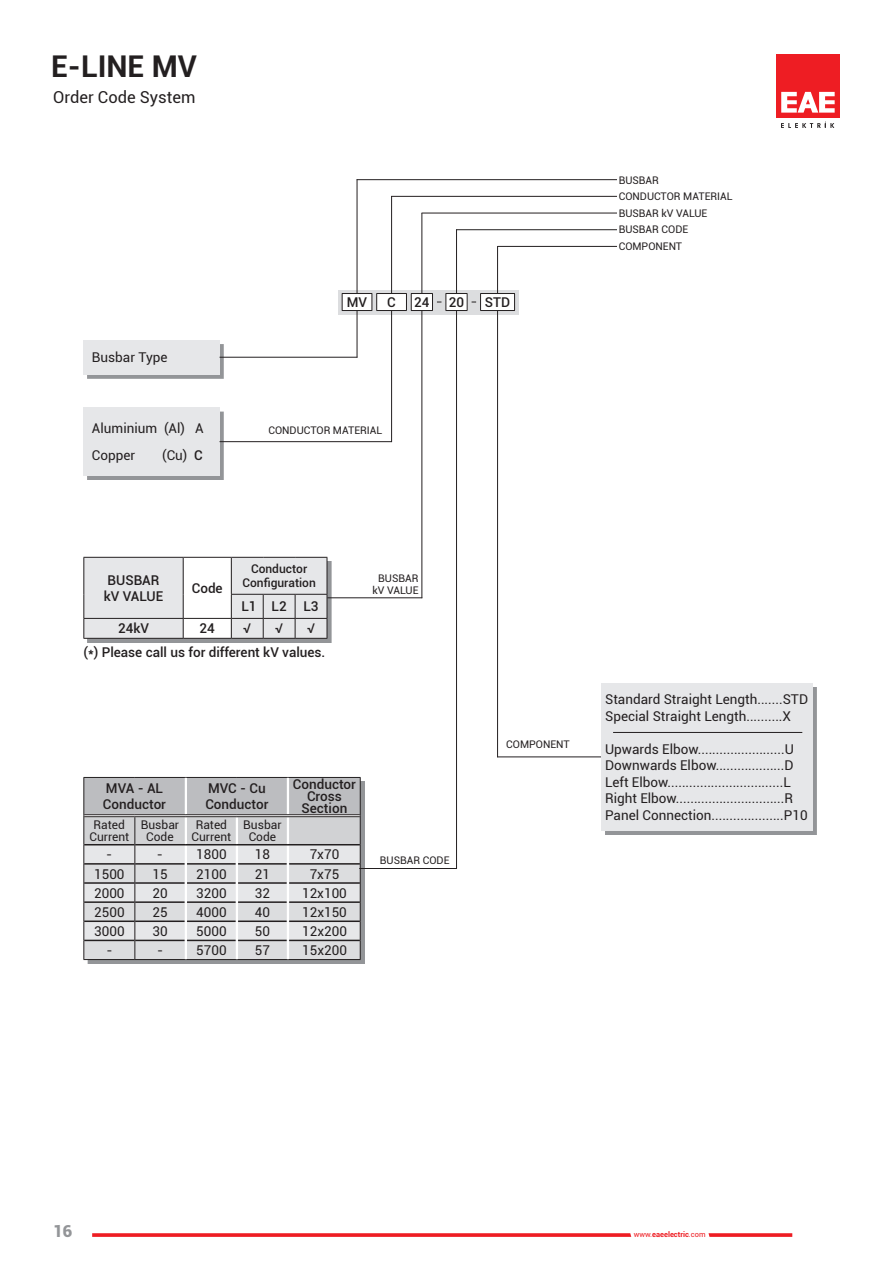
<style>
.page{position:relative;width:893px;height:1263px;background:#fff}
.page>*{position:absolute;margin:0;border:0;box-sizing:border-box;transform-origin:0 0}
.t1{font:700 30px "Roboto";color:#231f20}
.t2{font:16.5px "Roboto";color:#231f20}
.t3{font:900 16.5px "Roboto";color:#939598}
.t4{font:13.5px/16.5px "Roboto";color:#231f20}
.t5{font:500 13.5px/16.2px "Roboto";color:#231f20}
.t6{font:12px/12px "Roboto";color:#231f20;text-align:center}
.t7{font:500 12px/14.4px "Roboto";color:#231f20;text-align:center}
.t8{font:10.5px/16.5px "Roboto";color:#231f20}
.t9{font:700 7.5px "Roboto";color:#ee1d23}
.s1{font-weight:500}
.s2{font-weight:400}
</style>
<div class="page">
<div style="left:776px;top:54px;width:64px;height:64px;background:#ee1d23"></div>
<svg style="left:781px;top:92px;width:54px;height:21px"></svg>
<svg style="left:781px;top:122px;width:53px;height:6px"></svg>
<svg style="left:92px;top:1233px;width:700px;height:4px;background:#f0474c"></svg>
<div style="left:338px;top:290px;width:180px;height:24px;background:#dcdddf"></div>
<div style="left:342px;top:293px;width:30px;height:17px;background:#fff"></div>
<hr style="left:342px;top:293px;width:30px;height:1px;background:#231f20">
<svg style="left:342px;top:294px;width:1px;height:16px"></svg>
<hr style="left:342px;top:310px;width:30px;height:1px;background:#231f20">
<svg style="left:88px;top:344px;width:136px;height:35px"></svg>
<div style="left:83px;top:340px;width:137px;height:34px;background:#e6e7e9"></div>
<div style="left:88px;top:412px;width:136px;height:68px;background:#939598"></div>
<div style="left:83px;top:408px;width:137px;height:68px;background:#e6e7e9"></div>
<div style="left:88px;top:561px;width:244px;height:82px;background:#939598"></div>
<svg style="left:83px;top:557px;width:245px;height:81px;background:#e1e1e3"></svg>
<hr style="left:83px;top:638px;width:100px;height:1px;background:#231f20">
<hr style="left:183px;top:638px;width:48px;height:1px;background:#231f20">
<hr style="left:231px;top:638px;width:32px;height:1px;background:#231f20">
<hr style="left:263px;top:638px;width:32px;height:1px;background:#231f20">
<hr style="left:295px;top:638px;width:32px;height:1px;background:#231f20">
<div style="left:377px;top:293px;width:29px;height:17px;background:#fff"></div>
<hr style="left:376px;top:293px;width:31px;height:1px;background:#231f20">
<svg style="left:372px;top:294px;width:5px;height:16px"></svg>
<hr style="left:376px;top:310px;width:31px;height:1px;background:#231f20">
<div style="left:481px;top:293px;width:34px;height:17px;background:#fff"></div>
<hr style="left:480px;top:293px;width:35px;height:1px;background:#231f20">
<svg style="left:514px;top:294px;width:1px;height:16px"></svg>
<hr style="left:480px;top:310px;width:35px;height:1px;background:#231f20">
<svg style="left:406px;top:293px;width:75px;height:18px"></svg>
<hr style="left:497px;top:246px;width:1px;height:47px;background:#231f20">
<hr style="left:497px;top:310px;width:1px;height:447px;background:#231f20">
<hr style="left:456px;top:229px;width:1px;height:64px;background:#231f20">
<hr style="left:456px;top:310px;width:1px;height:559px;background:#231f20">
<hr style="left:421px;top:213px;width:1px;height:80px;background:#231f20">
<hr style="left:421px;top:310px;width:1px;height:288px;background:#231f20">
<hr style="left:391px;top:196px;width:1px;height:97px;background:#231f20">
<hr style="left:391px;top:310px;width:1px;height:132px;background:#231f20">
<hr style="left:357px;top:179px;width:1px;height:114px;background:#231f20">
<hr style="left:357px;top:310px;width:1px;height:48px;background:#231f20">
<hr style="left:498px;top:246px;width:119px;height:1px;background:#231f20">
<hr style="left:497px;top:756px;width:104px;height:1px;background:#231f20">
<hr style="left:456px;top:229px;width:161px;height:1px;background:#231f20">
<hr style="left:421px;top:213px;width:196px;height:1px;background:#231f20">
<hr style="left:220px;top:357px;width:137px;height:1px;background:#231f20">
<hr style="left:220px;top:441px;width:172px;height:1px;background:#231f20">
<hr style="left:327px;top:597px;width:95px;height:1px;background:#231f20">
<hr style="left:391px;top:196px;width:226px;height:1px;background:#231f20">
<hr style="left:357px;top:179px;width:260px;height:1px;background:#231f20">
<div style="left:88px;top:781px;width:277px;height:183px;background:#939598"></div>
<hr style="left:83px;top:959px;width:52px;height:1px;background:#231f20">
<hr style="left:135px;top:959px;width:51px;height:1px;background:#231f20">
<hr style="left:186px;top:959px;width:51px;height:1px;background:#231f20">
<hr style="left:237px;top:959px;width:51px;height:1px;background:#231f20">
<hr style="left:288px;top:959px;width:73px;height:1px;background:#231f20">
<svg style="left:83px;top:777px;width:278px;height:182px;background:#cacbcd"></svg>
<div style="left:605px;top:687px;width:211px;height:148px;background:linear-gradient(to right,#939598,#939598)"></div>
<div style="left:601px;top:683px;width:211px;height:147px;background:#e6e7e9"></div>
<hr style="left:613px;top:732px;width:189px;height:1px;background:#231f20">
<hr style="left:359px;top:868px;width:98px;height:1px;background:#231f20">
<h1 class="t1" style="left:51px;top:45px;width:147px">E-LINE MV</h1>
<p class="t2" style="left:53px;top:86px;width:144px">Order Code System</p>
<p class="t4" style="left:92px;top:349px;width:77px">Busbar Type</p>
<p class="t4" style="left:92px;top:414px;width:113px;line-height:27px">Aluminium (Al) A<br>Copper</p>
<p class="t4" style="left:162px;top:447px;width:42px">(Cu) <span class="s1">C</span></p>
<p class="t5" style="left:347px;top:294px;width:22px">MV</p>
<p class="t5" style="left:387px;top:294px;width:10px">C</p>
<p class="t5" style="left:414px;top:294px;width:17px">24</p>
<p class="t5" style="left:449px;top:294px;width:17px">20</p>
<p class="t5" style="left:485px;top:294px;width:27px">STD</p>
<p class="t8" style="left:268px;top:422px;width:115px">CONDUCTOR MATERIAL</p>
<p class="t8" style="left:619px;top:171px;width:115px">BUSBAR<br>CONDUCTOR MATERIAL<br>BUSBAR kV VALUE<br>BUSBAR CODE<br>COMPONENT</p>
<p class="t5" style="left:104px;top:571px;width:61px">BUSBAR kV VALUE</p>
<p class="t5" style="left:192px;top:579px;width:32px">Code</p>
<p class="t7" style="left:242px;top:561px;width:75px">Conductor<br>Configuration</p>
<p class="t5" style="left:241px;top:598px;width:79px">L1 L2 L3</p>
<p class="t5" style="left:118px;top:620px;width:32px">24kV</p>
<p class="t5" style="left:200px;top:620px;width:17px">24</p>
<p class="t5" style="left:243px;top:620px;width:9px">√</p>
<p class="t5" style="left:275px;top:620px;width:9px">√</p>
<p class="t5" style="left:307px;top:620px;width:9px">√</p>
<p class="t5" style="left:83px;top:644px;width:243px">(*) Please call us for different kV values.</p>
<p class="t8" style="left:373px;top:571px;width:47px;line-height:12.6px;text-align:center">BUSBAR kV VALUE</p>
<p class="t5" style="left:103px;top:779px;width:65px">MVA - AL<br>Conductor</p>
<p class="t5" style="left:205px;top:779px;width:65px">MVC - Cu<br>Conductor</p>
<p class="t5" style="left:293px;top:778px;width:65px;line-height:12px;text-align:center">Conductor<br>Cross<br>Section</p>
<p class="t6" style="left:89px;top:818px;width:41px">Rated<br>Current</p>
<p class="t6" style="left:141px;top:818px;width:40px">Busbar<br>Code</p>
<p class="t6" style="left:191px;top:818px;width:41px">Rated<br>Current</p>
<p class="t6" style="left:243px;top:818px;width:40px">Busbar<br>Code</p>
<p class="t4" style="left:106px;top:846px;width:8px">-</p>
<p class="t4" style="left:157px;top:846px;width:8px">-</p>
<p class="t4" style="left:196px;top:846px;width:32px">1800</p>
<p class="t4" style="left:255px;top:846px;width:17px">18</p>
<p class="t4" style="left:310px;top:846px;width:31px">7x70</p>
<p class="t4" style="left:94px;top:865px;width:32px">1500</p>
<p class="t4" style="left:152px;top:865px;width:17px">15</p>
<p class="t4" style="left:196px;top:865px;width:32px">2100</p>
<p class="t4" style="left:255px;top:865px;width:17px">21</p>
<p class="t4" style="left:310px;top:865px;width:31px">7x75</p>
<p class="t4" style="left:94px;top:884px;width:32px">2000</p>
<p class="t4" style="left:152px;top:884px;width:17px">20</p>
<p class="t4" style="left:196px;top:884px;width:32px">3200</p>
<p class="t4" style="left:255px;top:884px;width:17px">32</p>
<p class="t4" style="left:302px;top:884px;width:46px">12x100</p>
<p class="t4" style="left:94px;top:903px;width:32px">2500</p>
<p class="t4" style="left:152px;top:903px;width:17px">25</p>
<p class="t4" style="left:196px;top:903px;width:32px">4000</p>
<p class="t4" style="left:255px;top:903px;width:17px">40</p>
<p class="t4" style="left:302px;top:903px;width:46px">12x150</p>
<p class="t4" style="left:94px;top:922px;width:32px">3000</p>
<p class="t4" style="left:152px;top:922px;width:17px">30</p>
<p class="t4" style="left:196px;top:922px;width:32px">5000</p>
<p class="t4" style="left:255px;top:922px;width:17px">50</p>
<p class="t4" style="left:302px;top:922px;width:46px">12x200</p>
<p class="t4" style="left:106px;top:942px;width:8px">-</p>
<p class="t4" style="left:157px;top:942px;width:8px">-</p>
<p class="t4" style="left:196px;top:942px;width:32px">5700</p>
<p class="t4" style="left:255px;top:942px;width:17px">57</p>
<p class="t4" style="left:302px;top:942px;width:46px">15x200</p>
<p class="t8" style="left:380px;top:851px;width:71px">BUSBAR CODE</p>
<p class="t8" style="left:506px;top:735px;width:65px">COMPONENT</p>
<p class="t4" style="left:605px;top:691px;width:205px">Standard Straight Length.......STD<br>Special Straight Length..........X</p>
<p class="t4" style="left:605px;top:740px;width:204px">Upwards Elbow........................U Downwards Elbow...................D Left Elbow................................L Right Elbow..............................R Panel Connection....................P10</p>
<p class="t3" style="left:53px;top:1219px;width:21px">16</p>
<p class="t9" style="left:634px;top:1229px;width:73px"><span class="s2">www.</span>eaeelectric<span class="s2">.com</span></p>
</div>
